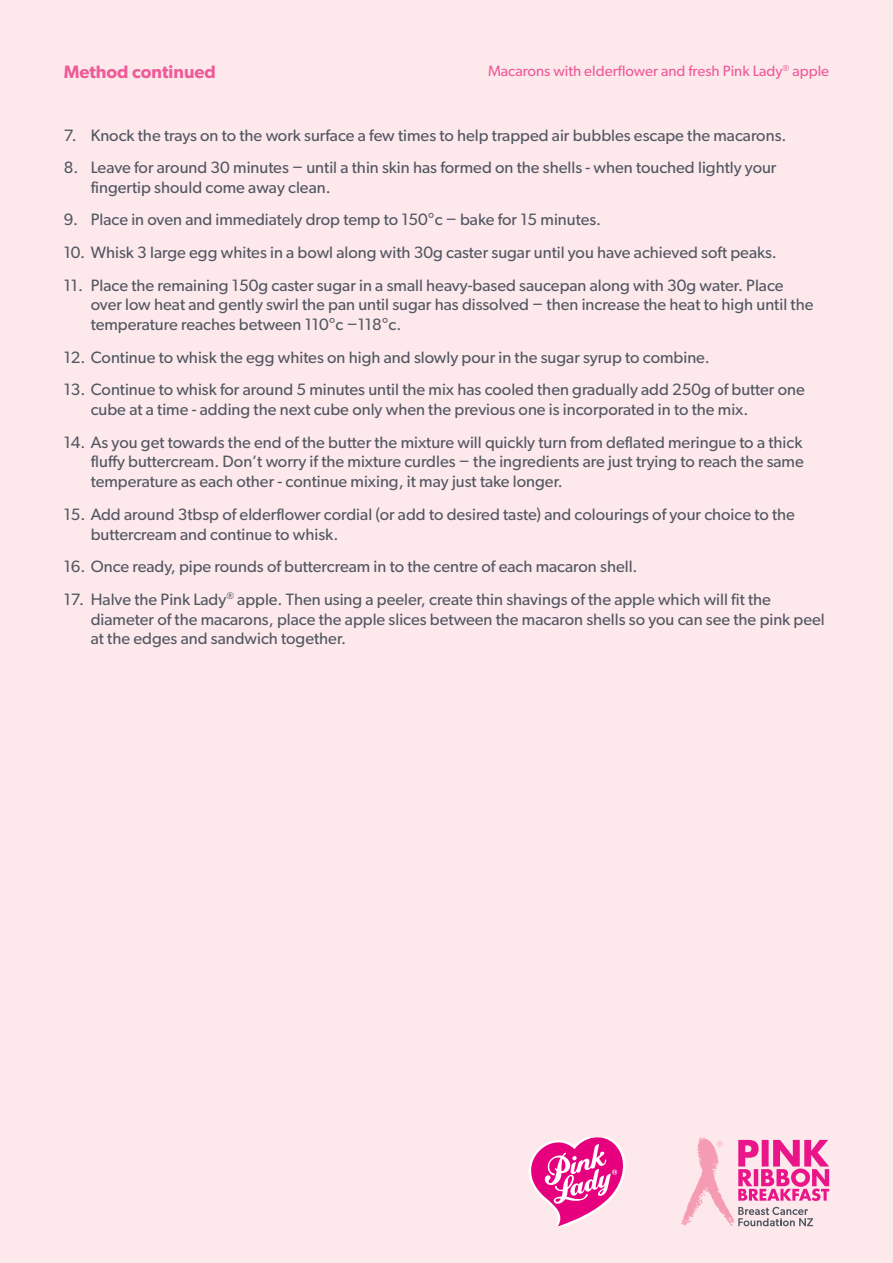
<style>
.page{position:relative;width:893px;height:1263px;background:#fde9ec}
.page>*{position:absolute;margin:0;border:0;box-sizing:border-box;transform-origin:0 0}
.t1{font:600 18px "Gibson";color:#ef5b99}
.t2{font:16.5px/19.8px "Gibson";color:#525761}
.t3{font:15px "Gibson";color:#ef5b99}
</style>
<div class="page">
<svg style="left:681px;top:1137px;width:148px;height:89px"></svg>
<svg style="left:529px;top:1137px;width:97px;height:89px"></svg>
<p class="t1" style="left:64px;top:61px;width:154px">Method continued</p>
<p class="t3" style="left:488px;top:62px;width:343px">Macarons with elderflower and fresh Pink Lady<sup>®</sup> apple</p>
<p class="t2" style="left:64px;top:125px;width:724px">7. Knock the trays on to the work surface a few times to help trapped air bubbles escape the macarons.</p>
<p class="t2" style="left:91px;top:157px;width:687px;text-indent:-27px">8. Leave for around 30 minutes − until a thin skin has formed on the shells - when touched lightly your fingertip should come away clean.</p>
<p class="t2" style="left:64px;top:210px;width:539px">9. Place in oven and immediately drop temp to 150°c − bake for 15 minutes.</p>
<p class="t2" style="left:64px;top:242px;width:715px">10. Whisk 3 large egg whites in a bowl along with 30g caster sugar until you have achieved soft peaks.</p>
<p class="t2" style="left:91px;top:275px;width:724px;text-indent:-27px">11. Place the remaining 150g caster sugar in a small heavy-based saucepan along with 30g water. Place over low heat and gently swirl the pan until sugar has dissolved − then increase the heat to high until the temperature reaches between 110°c −118°c.</p>
<p class="t2" style="left:64px;top:347px;width:648px">12. Continue to whisk the egg whites on high and slowly pour in the sugar syrup to combine.</p>
<p class="t2" style="left:91px;top:379px;width:716px;text-indent:-27px">13. Continue to whisk for around 5 minutes until the mix has cooled then gradually add 250g of butter one cube at a time - adding the next cube only when the previous one is incorporated in to the mix.</p>
<p class="t2" style="left:91px;top:432px;width:714px;text-align:justify;text-indent:-27px">14. As you get towards the end of the butter the mixture will quickly turn from deflated meringue to a thick fluffy buttercream. Don’t worry if the mixture curdles − the ingredients are just trying to reach the same temperature as each other - continue mixing, it may just take longer.</p>
<p class="t2" style="left:91px;top:504px;width:706px;text-indent:-27px">15. Add around 3tbsp of elderflower cordial (or add to desired taste) and colourings of your choice to the buttercream and continue to whisk.</p>
<p class="t2" style="left:64px;top:556px;width:575px">16. Once ready, pipe rounds of buttercream in to the centre of each macaron shell.</p>
<p class="t2" style="left:91px;top:589px;width:735px;text-indent:-27px">17. Halve the Pink Lady<sup>®</sup> apple. Then using a peeler, create thin shavings of the apple which will fit the diameter of the macarons, place the apple slices between the macaron shells so you can see the pink peel at the edges and sandwich together.</p>
</div>
